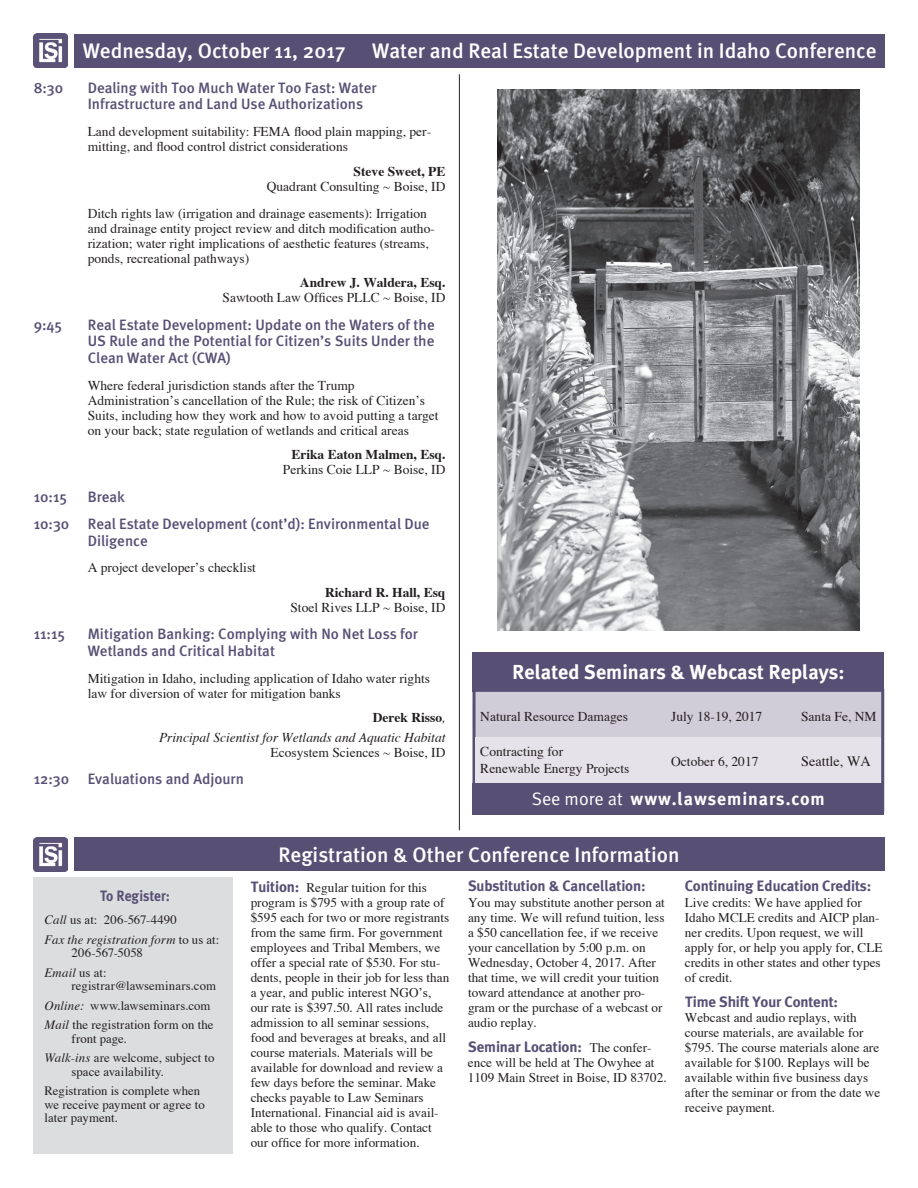
<style>
.page{position:relative;width:918px;height:1188px;background:#fff}
.page>*{position:absolute;margin:0;border:0;box-sizing:border-box;transform-origin:0 0}
.t1{font:500 21px "Meta";color:#fff}
.t2{font:700 20.25px "Meta Plus";color:#fff}
.t3{font:700 18px "Meta Plus";letter-spacing:.05em;color:#fff}
.t4{font:500 15px/16.5px "Meta";color:#584f75}
.t5{font:700 15px "Meta Plus";letter-spacing:-.01em;color:#584f75}
.t6{font:700 15px "Meta Plus";letter-spacing:-.01em;color:#584f75;scale:.91 1}
.t7{font:14.25px "Times";color:#231f20}
.t8{font:13.5px/15px "Times";color:#231f20}
.t9{font:700 13.5px "Times";color:#231f20}
.t10{font:italic 13.5px/19.4px "Times";color:#231f20;text-align:right}
.t11{font:13.2px/15px "Times";color:#231f20}
.t12{font:12.75px/19.5px "Times";letter-spacing:.005em;color:#231f20}
.t13{font:italic 12.75px/19.5px "Times";letter-spacing:.01em;color:#231f20}
.s1{font-weight:700;font-style:normal}
.s2{font-family:"Meta Normal";font-weight:400}
.s3{font-style:normal}
.s4{font-style:italic}
</style>
<div class="page">
<div style="left:74px;top:34px;width:810px;height:34px;background:#584f75"></div>
<hr style="left:459px;top:74px;width:1px;height:756px;background:#231f20">
<div style="left:34px;top:878px;width:199px;height:276px;background:#dcdddf"></div>
<div style="left:472px;top:652px;width:412px;height:40px;background:#584f75"></div>
<div style="left:472px;top:689px;width:412px;height:123px;background:#d0ccd8;border:3px solid #584f75"></div>
<div style="left:476px;top:737px;width:405px;height:46px;background:#e5e3e9"></div>
<div style="left:472px;top:783px;width:412px;height:32px;background:#584f75"></div>
<div style="left:74px;top:837px;width:810px;height:34px;background:#584f75"></div>
<img style="left:34px;top:837px;width:34px;height:34px">
<img style="left:34px;top:34px;width:34px;height:34px">
<img style="left:498px;top:90px;width:361px;height:540px">
<h1 class="t1" style="left:83px;top:39px;width:264px">Wednesday, October 11, 2017</h1>
<h1 class="t1" style="left:372px;top:39px;width:506px">Water and Real Estate Development in Idaho Conference</h1>
<p class="t4" style="left:34px;top:79px;width:31px">8:30</p>
<p class="t4" style="left:88px;top:79px;width:290px">Dealing with Too Much Water Too Fast: Water<br>Infrastructure and Land Use Authorizations</p>
<p class="t8" style="left:88px;top:125px;width:345px">Land development suitability: FEMA flood plain mapping, per&shy;mitting, and flood control district considerations</p>
<p class="t9" style="left:354px;top:158px;width:93px">Steve Sweet, PE</p>
<p class="t8" style="left:88px;top:174px;width:359px;line-height:26.8px;text-indent:179px">Quadrant Consulting ~ Boise, ID<br>Ditch rights law (irrigation and drainage easements): Irrigation</p>
<p class="t8" style="left:88px;top:222px;width:349px">and drainage entity project review and ditch modification autho&shy;rization; water right implications of aesthetic features (streams, ponds, recreational pathways)</p>
<p class="t9" style="left:300px;top:270px;width:147px">Andrew J. Waldera, Esq.</p>
<p class="t8" style="left:223px;top:291px;width:224px">Sawtooth Law Offices PLLC ~ Boise, ID</p>
<p class="t4" style="left:34px;top:316px;width:30px">9:45</p>
<p class="t4" style="left:88px;top:316px;width:348px;text-align:justify">Real Estate Development: Update on the Waters of the US Rule and the Potential for Citizen’s Suits Under the Clean Water Act (CWA)</p>
<p class="t8" style="left:88px;top:378px;width:352px">Where federal jurisdiction stands after the Trump Administration’s cancellation of the Rule; the risk of Citizen’s Suits, including how they work and how to avoid putting a target on your back; state regulation of wetlands and critical areas</p>
<p class="t9" style="left:291px;top:442px;width:156px">Erika Eaton Malmen, Esq.</p>
<p class="t8" style="left:283px;top:463px;width:164px">Perkins Coie LLP ~ Boise, ID</p>
<p class="t4" style="left:34px;top:488px;width:35px">10:15</p>
<p class="t4" style="left:34px;top:483px;width:397px;line-height:27.3px;text-indent:54px">Break<br>10:30 Real Estate Development (cont’d): Environmental Due</p>
<p class="t4" style="left:88px;top:532px;width:61px">Diligence</p>
<p class="t8" style="left:88px;top:561px;width:170px">A project developer’s checklist</p>
<p class="t9" style="left:325px;top:580px;width:122px">Richard R. Hall, Esq</p>
<p class="t8" style="left:290px;top:601px;width:157px">Stoel Rives LLP ~ Boise, ID</p>
<p class="t4" style="left:34px;top:626px;width:33px">11:15</p>
<p class="t4" style="left:88px;top:626px;width:332px">Mitigation Banking: Complying with No Net Loss for<br>Wetlands and Critical Habitat</p>
<p class="t8" style="left:88px;top:672px;width:344px">Mitigation in Idaho, including application of Idaho water rights law for diversion of water for mitigation banks</p>
<p class="t10" style="left:159px;top:709px;width:288px"><span class="s1">Derek Risso</span>,<br>Principal Scientist for Wetlands and Aquatic Habitat</p>
<p class="t8" style="left:271px;top:746px;width:176px">Ecosystem Sciences ~ Boise, ID</p>
<p class="t4" style="left:34px;top:771px;width:212px">12:30 Evaluations and Adjourn</p>
<h2 class="t2" style="left:512px;top:660px;width:334px">Related Seminars &amp; Webcast Replays:</h2>
<p class="t8" style="left:480px;top:710px;width:149px">Natural Resource Damages</p>
<p class="t8" style="left:480px;top:744px;width:151px;line-height:16.8px">Contracting for<br>Renewable Energy Projects</p>
<p class="t8" style="left:671px;top:710px;width:93px">July 18-19, 2017</p>
<p class="t8" style="left:671px;top:754px;width:89px">October 6, 2017</p>
<p class="t8" style="left:801px;top:710px;width:77px">Santa Fe, NM</p>
<p class="t7" style="left:801px;top:752px;width:71px">Seattle, WA</p>
<h3 class="t3" style="left:532px;top:789px;width:294px"><span class="s2">See more at</span> www.lawseminars.com</h3>
<p class="t6" style="left:100px;top:887px;width:78px">To Register:</p>
<p class="t13" style="left:45px;top:911px;width:176px">Call <span class="s3">us at: 206-567-4490<br></span>Fax the registration form <span class="s3">to us at:</span></p>
<p class="t12" style="left:45px;top:944px;width:100px;text-indent:27px">206-567-5058<br><span class="s4">Email</span> us at:</p>
<p class="t12" style="left:45px;top:977px;width:173px;text-indent:27px">registrar@lawseminars.com<br><span class="s4">Online:</span> www.lawseminars.com<br><span class="s4">Mail</span> the registration form on the</p>
<p class="t12" style="left:45px;top:1029px;width:171px;text-indent:27px">front page.<br><span class="s4">Walk-ins</span> are welcome, subject to</p>
<p class="t12" style="left:45px;top:1062px;width:157px;text-indent:27px">space availability.<br>Registration is complete when</p>
<p class="t12" style="left:45px;top:1098px;width:162px;line-height:13.5px">we receive payment or agree to later payment.</p>
<h1 class="t1" style="left:279px;top:842px;width:403px">Registration &amp; Other Conference Information</h1>
<p class="t5" style="left:251px;top:878px;width:50px">Tuition:</p>
<p class="t5" style="left:468px;top:878px;width:179px">Substitution &amp; Cancellation:</p>
<p class="t11" style="left:468px;top:895px;width:198px">You may substitute another person at any time. We will refund tuition, less a $50 cancellation fee, if we receive your cancellation by 5:00 p.m. on Wednesday, October 4, 2017. After that time, we will credit your tuition toward attendance at another pro&shy;gram or the purchase of a webcast or audio replay.</p>
<p class="t11" style="left:685px;top:895px;width:199px">Live credits: We have applied for<br>Idaho MCLE credits and AICP plan&shy;ner credits. Upon request, we will apply for, or help you apply for, CLE credits in other states and other types of credit.</p>
<p class="t5" style="left:685px;top:878px;width:188px">Continuing Education Credits:</p>
<p class="t11" style="left:251px;top:881px;width:200px;text-indent:56px">Regular tuition for this program is $795 with a group rate of $595 each for two or more registrants from the same firm. For government employees and Tribal Members, we offer a special rate of $530. For stu&shy;dents, people in their job for less than a year, and public interest NGO’s, our rate is $397.50. All rates include admission to all seminar sessions, food and beverages at breaks, and all course materials. Materials will be available for download and review a few days before the seminar. Make checks payable to Law Seminars International. Financial aid is avail&shy;able to those who qualify. Contact our office for more information.</p>
<p class="t5" style="left:685px;top:993px;width:155px">Time Shift Your Content:</p>
<p class="t11" style="left:685px;top:1011px;width:197px">Webcast and audio replays, with course materials, are available for $795. The course materials alone are available for $100. Replays will be available within five business days after the seminar or from the date we receive payment.</p>
<p class="t5" style="left:468px;top:1038px;width:115px">Seminar Location:</p>
<p class="t11" style="left:468px;top:1041px;width:200px;text-indent:122px">The confer&shy;ence will be held at The Owyhee at<br>1109 Main Street in Boise, ID 83702.</p>
</div>
